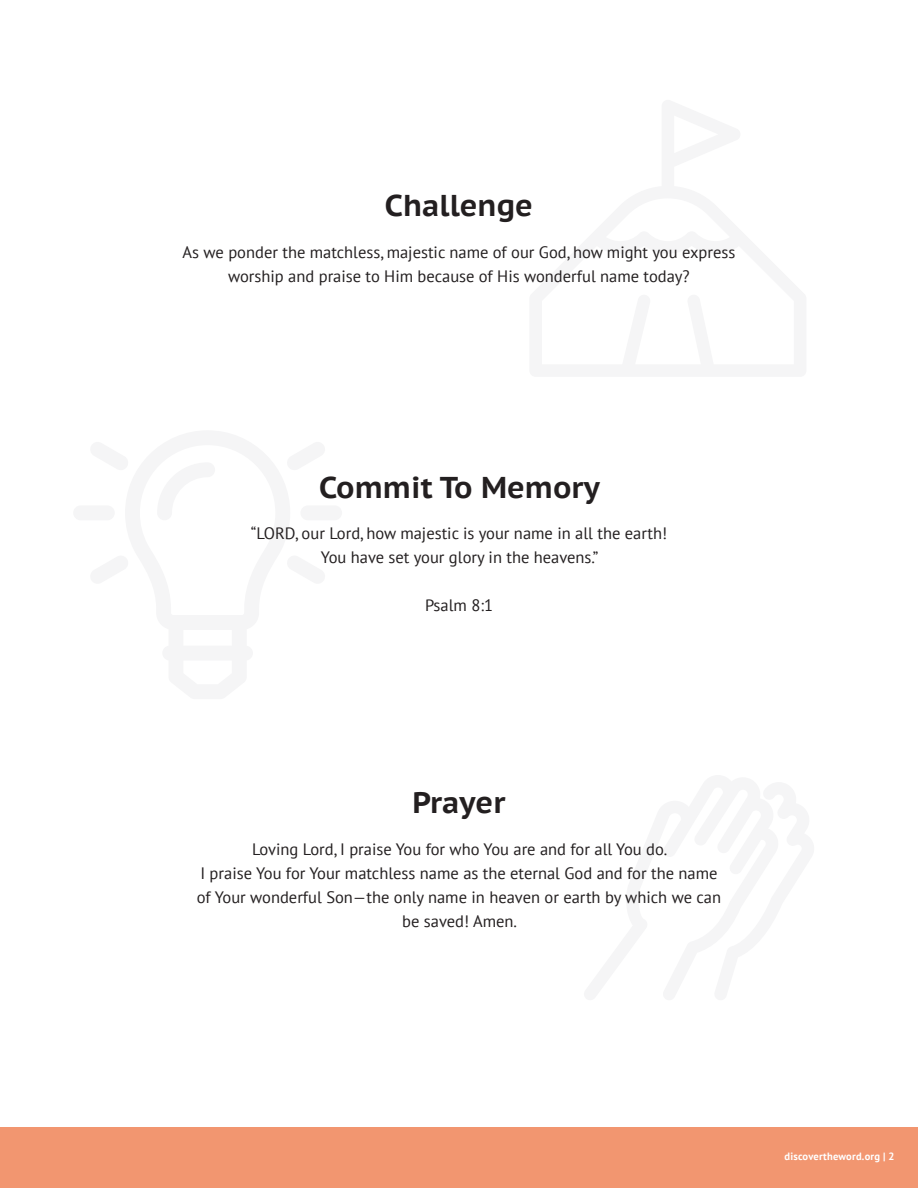
<style>
.page{position:relative;width:918px;height:1188px;background:#fff}
.page>*{position:absolute;margin:0;border:0;box-sizing:border-box;transform-origin:0 0}
.t1{font:700 30px "PT Sans Caption";color:#231f20}
.t2{font:16.5px "PT Sans";color:#231f20}
.t3{font:700 10.5px "PT Sans";letter-spacing:.02em;color:#fff}
</style>
<div class="page">
<div style="left:0;top:1127px;width:918px;height:61px;background:#f29670"></div>
<div style="left:300px;top:505px;width:42px;height:15px;background:#f5f5f6;border-radius:7px"></div>
<div style="left:73px;top:505px;width:42px;height:15px;background:#f5f5f6;border-radius:7px"></div>
<p class="t1" style="left:385px;top:186px;width:150px">Challenge</p>
<p class="t2" style="left:183px;top:242px;width:554px">As we ponder the matchless, majestic name of our God, how might you express</p>
<p class="t2" style="left:228px;top:266px;width:463px">worship and praise to Him because of His wonderful name today?</p>
<p class="t1" style="left:319px;top:467px;width:282px">Commit To Memory</p>
<p class="t2" style="left:251px;top:523px;width:418px">“LORD, our Lord, how majestic is your name in all the earth!</p>
<p class="t2" style="left:321px;top:547px;width:279px">You have set your glory in the heavens.”</p>
<p class="t2" style="left:425px;top:595px;width:69px">Psalm 8:1</p>
<p class="t1" style="left:412px;top:782px;width:95px">Prayer</p>
<p class="t2" style="left:252px;top:838px;width:417px">Loving Lord, I praise You for who You are and for all You do.</p>
<p class="t2" style="left:200px;top:862px;width:519px">I praise You for Your matchless name as the eternal God and for the name</p>
<p class="t2" style="left:197px;top:886px;width:526px">of Your wonderful Son—the only name in heaven or earth by which we can</p>
<p class="t2" style="left:402px;top:910px;width:116px">be saved! Amen.</p>
<p class="t3" style="left:785px;top:1149px;width:111px">discovertheword.org | 2</p>
</div>
